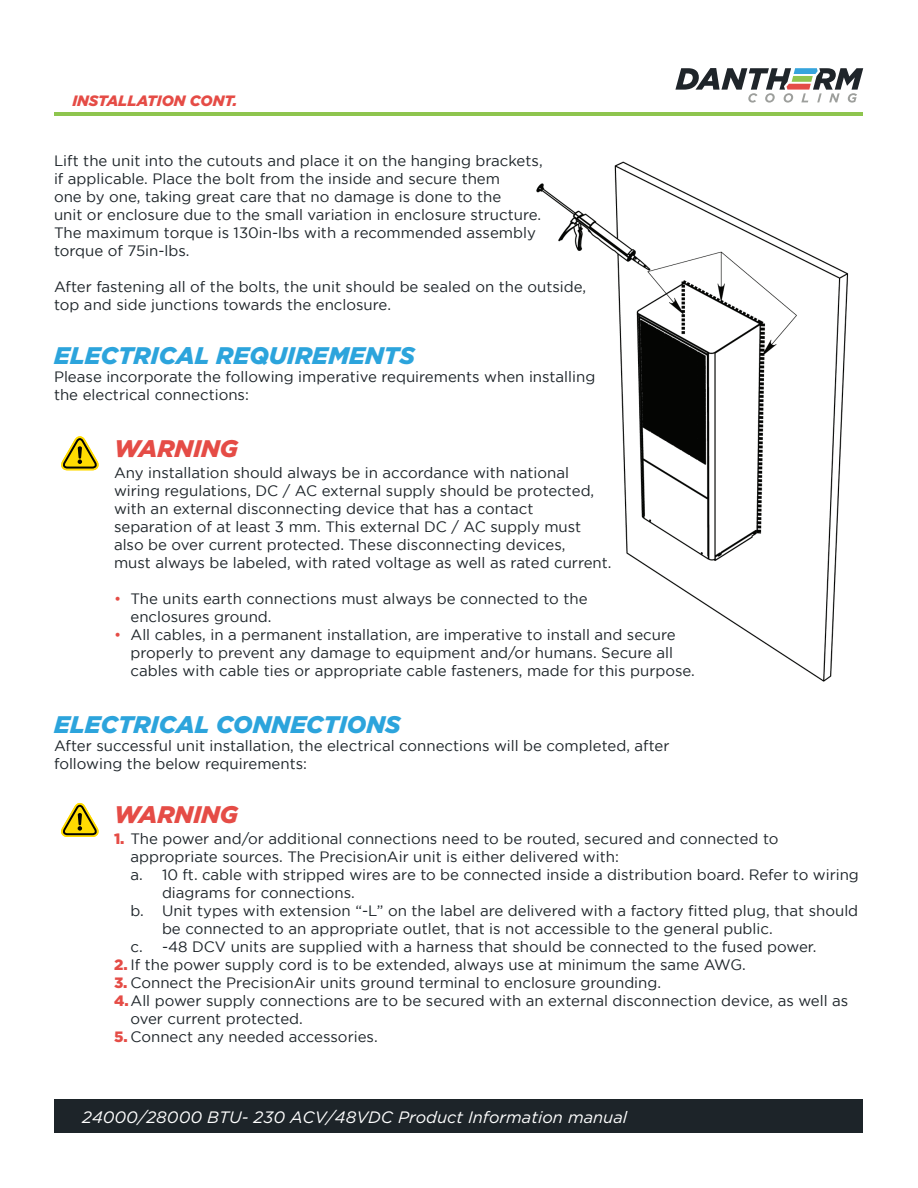
<style>
.page{position:relative;width:918px;height:1188px;background:#fff}
.page>*{position:absolute;margin:0;border:0;box-sizing:border-box;transform-origin:0 0}
.t1{font:italic 900 24px "Gotham";color:#2ca4dc}
.t2{font:italic 900 24px "Gotham";color:#e54c46}
.t3{font:italic 16.5px "Gotham";color:#fff}
.t4{font:15px/18px "Gotham";color:#1d2429}
.t5{font:italic 900 15px "Gotham";color:#e54c46}
.s1{color:#e54c46}
.s2{font-weight:900;color:#e54c46}
</style>
<div class="page">
<img style="left:536px;top:161px;width:313px;height:521px">
<div style="left:55px;top:1099px;width:808px;height:33px;background:#1d2429"></div>
<svg style="left:675px;top:68px;width:188px;height:35px"></svg>
<svg style="left:61px;top:436px;width:38px;height:34px"></svg>
<svg style="left:61px;top:803px;width:38px;height:34px"></svg>
<hr style="left:55px;top:113px;width:808px;height:3px;background:#8ec54e">
<p class="t5" style="left:72px;top:90px;width:166px">INSTALLATION CONT.</p>
<p class="t4" style="left:54px;top:151px;width:490px">Lift the unit into the cutouts and place it on the hanging brackets, if applicable. Place the bolt from the inside and secure them<br>one by one, taking great care that no damage is done to the<br>unit or enclosure due to the small variation in enclosure structure.<br>The maximum torque is 130in-lbs with a recommended assembly torque of 75in-lbs.</p>
<p class="t4" style="left:54px;top:277px;width:534px">After fastening all of the bolts, the unit should be sealed on the outside, top and side junctions towards the enclosure.</p>
<h1 class="t1" style="left:54px;top:339px;width:363px">ELECTRICAL REQUIREMENTS</h1>
<p class="t4" style="left:54px;top:367px;width:543px">Please incorporate the following imperative requirements when installing the electrical connections:</p>
<h1 class="t2" style="left:114px;top:432px;width:126px">WARNING</h1>
<p class="t4" style="left:114px;top:463px;width:499px">Any installation should always be in accordance with national wiring regulations, DC / AC external supply should be protected, with an external disconnecting device that has a contact separation of at least 3 mm. This external DC / AC supply must also be over current protected. These disconnecting devices,<br>must always be labeled, with rated voltage as well as rated current.</p>
<p class="t4" style="left:130px;top:589px;width:459px;text-indent:-16px"><span class="s1">•</span> The units earth connections must always be connected to the enclosures ground.</p>
<p class="t4" style="left:130px;top:625px;width:566px;text-indent:-16px"><span class="s1">•</span> All cables, in a permanent installation, are imperative to install and secure properly to prevent any damage to equipment and/or humans. Secure all cables with cable ties or appropriate cable fasteners, made for this purpose.</p>
<h1 class="t1" style="left:54px;top:708px;width:348px">ELECTRICAL CONNECTIONS</h1>
<p class="t4" style="left:54px;top:736px;width:617px">After successful unit installation, the electrical connections will be completed, after following the below requirements:</p>
<h1 class="t2" style="left:114px;top:798px;width:126px">WARNING</h1>
<p class="t4" style="left:114px;top:829px;width:666px"><span class="s2">1.</span> The power and/or additional connections need to be routed, secured and connected to</p>
<p class="t4" style="left:130px;top:847px;width:490px">appropriate sources. The PrecisionAir unit is either delivered with:</p>
<p class="t4" style="left:130px;top:865px;width:730px">a. 10 ft. cable with stripped wires are to be connected inside a distribution board. Refer to wiring</p>
<p class="t4" style="left:162px;top:883px;width:194px">diagrams for connections.</p>
<p class="t4" style="left:130px;top:901px;width:729px">b. Unit types with extension “-L” on the label are delivered with a factory fitted plug, that should</p>
<p class="t4" style="left:162px;top:919px;width:612px">be connected to an appropriate outlet, that is not accessible to the general public.</p>
<p class="t4" style="left:130px;top:937px;width:687px">c. -48 DCV units are supplied with a harness that should be connected to the fused power.</p>
<p class="t4" style="left:114px;top:955px;width:633px"><span class="s2">2.</span> If the power supply cord is to be extended, always use at minimum the same AWG.</p>
<p class="t4" style="left:114px;top:973px;width:549px"><span class="s2">3.</span> Connect the PrecisionAir units ground terminal to enclosure grounding.</p>
<p class="t4" style="left:114px;top:991px;width:736px"><span class="s2">4.</span>All power supply connections are to be secured with an external disconnection device, as well as</p>
<p class="t4" style="left:130px;top:1009px;width:174px">over current protected.</p>
<p class="t4" style="left:114px;top:1027px;width:265px"><span class="s2">5.</span> Connect any needed accessories.</p>
<p class="t3" style="left:82px;top:1106px;width:547px">24000/28000 BTU- 230 ACV/48VDC Product Information manual</p>
</div>
